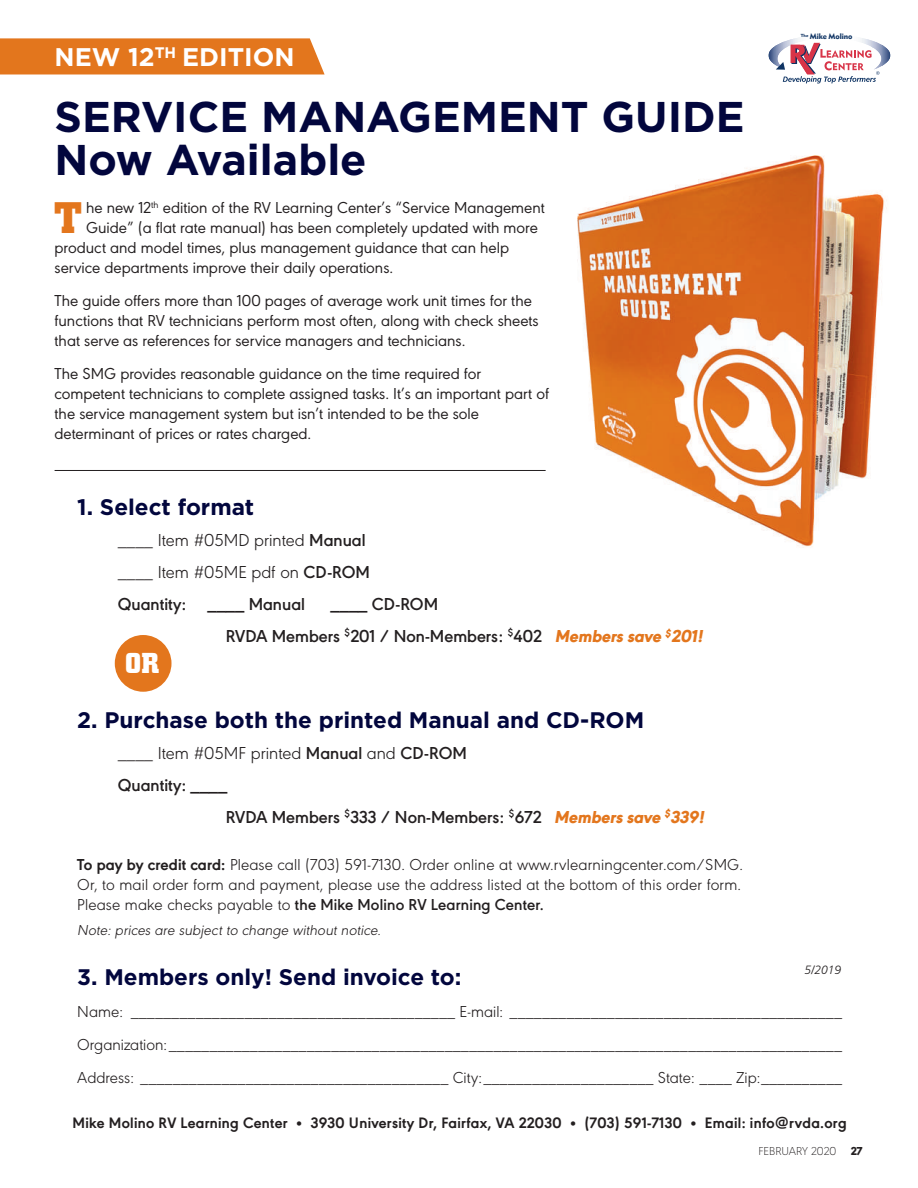
<style>
.page{position:relative;width:918px;height:1188px;background:#fff}
.page>*{position:absolute;margin:0;border:0;box-sizing:border-box;transform-origin:0 0}
.t1{font:700 43.65px "City";color:#e3761d}
.t2{font:700 42.9px/43.2px "Gotham";color:#02063d}
.t3{font:700 28.5px "City";color:#fff}
.t4{font:700 25.5px "Gotham";color:#fff}
.t5{font:700 22.5px "Gotham";color:#02063d}
.t6{font:600 18px/32.1px "URW Geometric";color:#231f20}
.t7{font:300 18px/32.1px "URW Geometric";color:#231f20}
.t8{font:16.5px/19.8px "URW Geometric";color:#231f20}
.t9{font:300 16.5px/19.8px "URW Geometric";letter-spacing:.005em;color:#231f20;text-align:justify}
.t10{font:700 15.75px "URW Geometric";letter-spacing:.02em;color:#231f20}
.t11{font:italic 300 15px "URW Geometric";letter-spacing:.01em;color:#231f20}
.t12{font:200 12px "URW Geometric";color:#231f20}
.t13{font:italic 300 12px "Frutiger";color:#231f20}
.t14{font:7.95px "Geometric 415 BT Black A";color:#0e3363}
.s1{font-weight:600}
.s2{font-weight:800;font-style:italic;color:#e3761d}
.s3{font-weight:700}
.s4{font-size:13.5px}
.s5{font-weight:800}
</style>
<div class="page">
<div style="left:0;top:38px;width:325px;height:36px;background:#e3761d"></div>
<img style="left:577px;top:155px;width:310px;height:393px">
<div style="left:115px;top:635px;width:57px;height:57px;background:#e3761d;border-radius:50%"></div>
<hr style="left:55px;top:470px;width:491px;height:1px;background:#231f20">
<hr style="left:769px;top:35px;width:1px;height:35px;background:#2e4a7b">
<hr style="left:770px;top:35px;width:1px;height:35px;background:#3b5283">
<hr style="left:771px;top:35px;width:1px;height:35px;background:#465c8b">
<hr style="left:772px;top:35px;width:1px;height:35px;background:#526793">
<hr style="left:773px;top:35px;width:1px;height:35px;background:#5a6f9c">
<hr style="left:774px;top:35px;width:1px;height:35px;background:#6378a2">
<hr style="left:775px;top:35px;width:1px;height:35px;background:#6f81a8">
<hr style="left:776px;top:35px;width:1px;height:35px;background:#7889af">
<hr style="left:777px;top:35px;width:1px;height:35px;background:#8290b4">
<hr style="left:778px;top:35px;width:1px;height:35px;background:#8a97ba">
<hr style="left:779px;top:35px;width:1px;height:35px;background:#97a2c1">
<hr style="left:780px;top:35px;width:1px;height:35px;background:#9ea8c6">
<hr style="left:781px;top:35px;width:1px;height:35px;background:#a6afca">
<hr style="left:782px;top:35px;width:1px;height:35px;background:#acb5ce">
<hr style="left:783px;top:35px;width:1px;height:35px;background:#b4bbd4">
<hr style="left:784px;top:35px;width:1px;height:35px;background:#b9c0d7">
<hr style="left:785px;top:35px;width:1px;height:35px;background:#bdc3d9">
<hr style="left:786px;top:35px;width:1px;height:35px;background:#c3c9dd">
<hr style="left:787px;top:35px;width:1px;height:35px;background:#c7cddf">
<hr style="left:788px;top:35px;width:1px;height:35px;background:#cbd0e1">
<hr style="left:789px;top:35px;width:1px;height:35px;background:#d2d7e5">
<hr style="left:790px;top:35px;width:1px;height:35px;background:#d8dce8">
<hr style="left:791px;top:35px;width:1px;height:35px;background:#dce0ec">
<hr style="left:792px;top:35px;width:1px;height:35px;background:#dfe3ee">
<hr style="left:793px;top:35px;width:1px;height:35px;background:#e2e8f1">
<hr style="left:794px;top:35px;width:1px;height:35px;background:#e7eaf1">
<hr style="left:795px;top:35px;width:1px;height:35px;background:#eaeef3">
<hr style="left:796px;top:35px;width:1px;height:35px;background:#edf1f4">
<hr style="left:797px;top:35px;width:1px;height:35px;background:#eef1f4">
<hr style="left:798px;top:35px;width:1px;height:35px;background:#f3f5f7">
<hr style="left:799px;top:35px;width:1px;height:35px;background:#f4f6f8">
<hr style="left:800px;top:35px;width:1px;height:35px;background:#f6f8f9">
<hr style="left:801px;top:35px;width:1px;height:35px;background:#f7f9fa">
<hr style="left:802px;top:35px;width:1px;height:35px;background:#f7f9fa">
<hr style="left:803px;top:35px;width:1px;height:35px;background:#f9fafb">
<hr style="left:804px;top:35px;width:1px;height:35px;background:#fbfbfc">
<hr style="left:805px;top:35px;width:1px;height:35px;background:#fbfbfc">
<hr style="left:854px;top:35px;width:1px;height:35px;background:#fbfbfc">
<hr style="left:855px;top:35px;width:1px;height:35px;background:#fbfbfc">
<hr style="left:856px;top:35px;width:1px;height:35px;background:#fbfbfc">
<hr style="left:857px;top:35px;width:1px;height:35px;background:#f9fafb">
<hr style="left:858px;top:35px;width:1px;height:35px;background:#f7f9fa">
<hr style="left:859px;top:35px;width:1px;height:35px;background:#f6f8f9">
<hr style="left:860px;top:35px;width:1px;height:35px;background:#f4f6f8">
<hr style="left:861px;top:35px;width:1px;height:35px;background:#f3f5f7">
<hr style="left:862px;top:35px;width:1px;height:35px;background:#f0f3f5">
<hr style="left:863px;top:35px;width:1px;height:35px;background:#edf1f4">
<hr style="left:864px;top:35px;width:1px;height:35px;background:#eceff4">
<hr style="left:865px;top:35px;width:1px;height:35px;background:#e8ebf1">
<hr style="left:866px;top:35px;width:1px;height:35px;background:#e5e9f0">
<hr style="left:867px;top:35px;width:1px;height:35px;background:#dfe3ee">
<hr style="left:868px;top:35px;width:1px;height:35px;background:#d9dfeb">
<hr style="left:869px;top:35px;width:1px;height:35px;background:#d8dce8">
<hr style="left:870px;top:35px;width:1px;height:35px;background:#d2d7e5">
<hr style="left:871px;top:35px;width:1px;height:35px;background:#cdd1e0">
<hr style="left:872px;top:35px;width:1px;height:35px;background:#c9cfe1">
<hr style="left:873px;top:35px;width:1px;height:35px;background:#c3c9dd">
<hr style="left:874px;top:35px;width:1px;height:35px;background:#c0c6da">
<hr style="left:875px;top:35px;width:1px;height:35px;background:#b9c0d7">
<hr style="left:876px;top:35px;width:1px;height:35px;background:#b4bbd4">
<hr style="left:877px;top:35px;width:1px;height:35px;background:#a9b1cc">
<hr style="left:878px;top:35px;width:1px;height:35px;background:#a2abc7">
<hr style="left:879px;top:35px;width:1px;height:35px;background:#99a5c4">
<hr style="left:880px;top:35px;width:1px;height:35px;background:#919dbe">
<hr style="left:881px;top:35px;width:1px;height:35px;background:#8996b9">
<hr style="left:882px;top:35px;width:1px;height:35px;background:#808fb3">
<hr style="left:883px;top:35px;width:1px;height:35px;background:#7787ad">
<hr style="left:884px;top:35px;width:1px;height:35px;background:#6c7ea6">
<hr style="left:885px;top:35px;width:1px;height:35px;background:#60759f">
<hr style="left:886px;top:35px;width:1px;height:35px;background:#586c98">
<hr style="left:887px;top:35px;width:1px;height:35px;background:#465d8c">
<hr style="left:888px;top:35px;width:1px;height:35px;background:#3b5384">
<hr style="left:889px;top:35px;width:1px;height:35px;background:#2e4a7b">
<hr style="left:890px;top:35px;width:1px;height:35px;background:#254577">
<svg style="left:776px;top:43px;width:104px;height:40px"></svg>
<h3 class="t4" style="left:55px;top:48px;width:242px">NEW 12<sup>TH</sup> EDITION</h3>
<h2 class="t2" style="left:55px;top:98px;width:691px">SERVICE MANAGEMENT GUIDE<br>Now Available</h2>
<h1 class="t1" style="left:55px;top:202px;width:29px">T</h1>
<p class="t8" style="left:86px;top:198px;width:460px">he new 12<sup>th</sup> edition of the RV Learning Center’s “Service Management</p>
<p class="t8" style="left:86px;top:217px;width:453px">Guide” (a flat rate manual) has been completely updated with more</p>
<p class="t8" style="left:55px;top:237px;width:456px">product and model times, plus management guidance that can help</p>
<p class="t8" style="left:55px;top:257px;width:340px">service departments improve their daily operations.</p>
<p class="t8" style="left:55px;top:291px;width:486px">The guide offers more than 100 pages of average work unit times for the functions that RV technicians perform most often, along with check sheets that serve as references for service managers and technicians.</p>
<p class="t8" style="left:55px;top:364px;width:496px">The SMG provides reasonable guidance on the time required for competent technicians to complete assigned tasks. It’s an important part of the service management system but isn’t intended to be the sole determinant of prices or rates charged.</p>
<h3 class="t5" style="left:77px;top:499px;width:179px">1. Select format</h3>
<p class="t7" style="left:118px;top:524px;width:254px">____ Item #05MD printed <span class="s1">Manual </span>____ Item #05ME pdf on <span class="s1">CD-ROM<br>Quantity: ____ Manual</span></p>
<p class="t6" style="left:226px;top:588px;width:479px;text-indent:105px">____ CD-ROM<br>RVDA Members <sup>$</sup>201 / Non-Members: <sup>$</sup>402 <span class="s2">Members save</span> <sup>$</sup><span class="s2">201!</span></p>
<h3 class="t3" style="left:125px;top:653px;width:35px">OR</h3>
<h3 class="t5" style="left:77px;top:712px;width:569px">2. Purchase both the printed Manual and CD-ROM</h3>
<p class="t7" style="left:118px;top:736px;width:351px">____ Item #05MF printed <span class="s1">Manual</span> and <span class="s1">CD-ROM</span></p>
<p class="t6" style="left:118px;top:768px;width:111px">Quantity: ____</p>
<p class="t6" style="left:226px;top:800px;width:480px">RVDA Members <sup>$</sup>333 / Non-Members: <sup>$</sup>672 <span class="s2">Members save</span> <sup>$</sup><span class="s2">339!</span></p>
<p class="t9" style="left:77px;top:854px;width:667px"><span class="s3">To pay by credit card:</span> Please call (703) 591-7130. Order online at www.rvlearningcenter.com/SMG.<br>Or, to mail order form and payment, please use the address listed at the bottom of this order form.<br>Please make checks payable to <span class="s1">the Mike Molino RV Learning Center.</span></p>
<p class="t11" style="left:77px;top:921px;width:305px">Note: prices are subject to change without notice.</p>
<h3 class="t5" style="left:77px;top:970px;width:386px">3. Members only! Send invoice to:</h3>
<p class="t14" style="left:801px;top:34px;width:53px"><sup>The</sup> Mike Molino</p>
<p class="t13" style="left:805px;top:965px;width:38px">5/2019</p>
<p class="t9" style="left:77px;top:995px;width:766px;line-height:33px">Name: ________________________________________ E-mail: _________________________________________ Organization:___________________________________________________________________________________ Address: ______________________________________ City:_____________________ State: ____ Zip:__________</p>
<p class="t10" style="left:73px;top:1114px;width:776px">Mike Molino RV Learning Center <span class="s4">•</span> 3930 University Dr, Fairfax, VA 22030 <span class="s4">•</span> (703) 591-7130 <span class="s4">•</span> Email: info@rvda.org</p>
<p class="t12" style="left:758px;top:1144px;width:106px">FEBRUARY 2020 <span class="s5">27</span></p>
</div>
